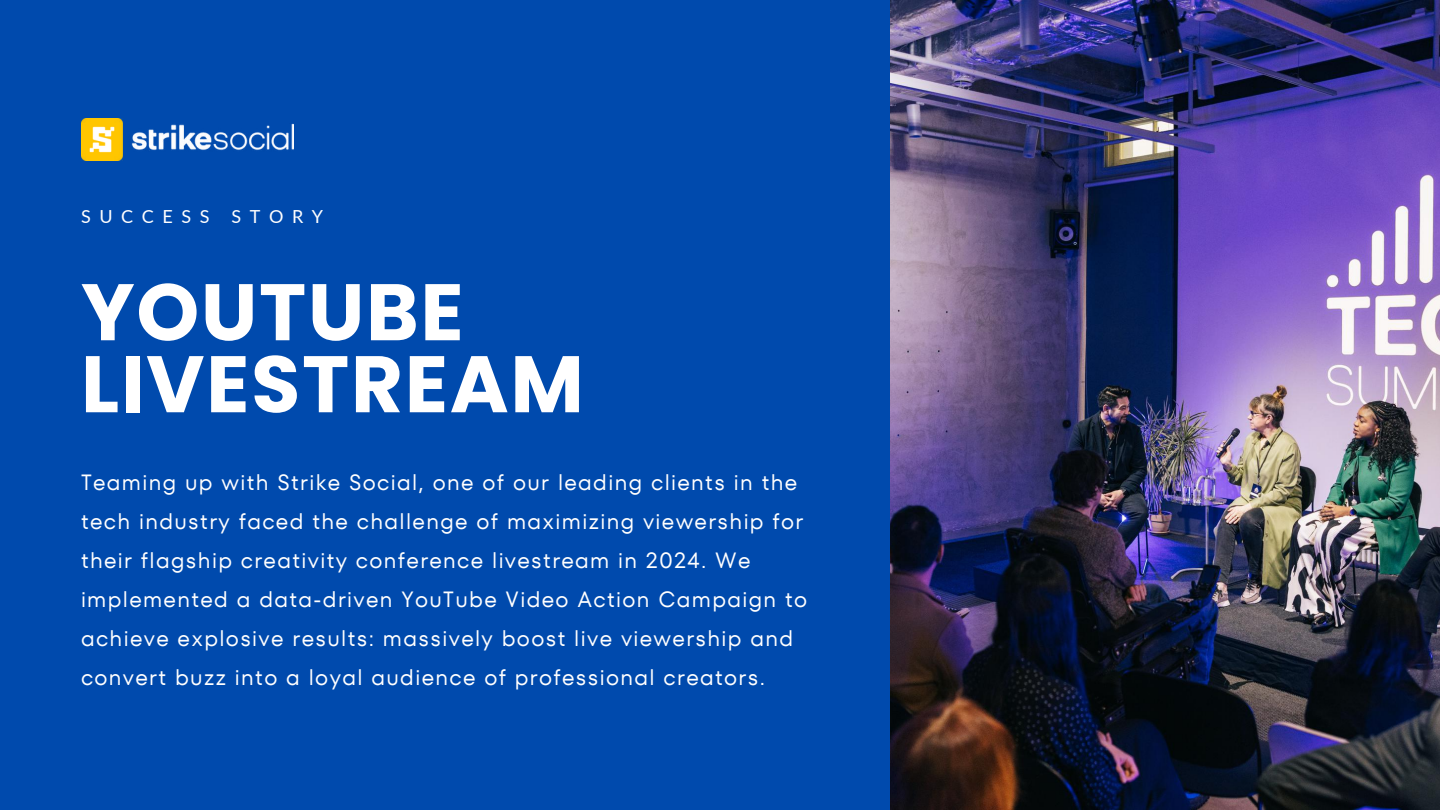
<style>
.page{position:relative;width:1440px;height:810px;background:#004aad}
.page>*{position:absolute;margin:0;border:0;box-sizing:border-box;transform-origin:0 0}
.t1{font:700 80px/72px "Poppins";letter-spacing:.02em;color:#fff}
.t2{font:22px/39px "TT Fors";letter-spacing:.06em;color:#fff}
.t3{font:18px "Lato";letter-spacing:.48em;color:#fff}
</style>
<div class="page">
<img style="left:81px;top:118px;width:213px;height:42px">
<img style="left:890px;top:0;width:550px;height:810px">
<p class="t3" style="left:81px;top:206px;width:244px">SUCCESS STORY</p>
<h1 class="t1" style="left:81px;top:276px;width:504px">YOUTUBE<br>LIVESTREAM</h1>
<p class="t2" style="left:81px;top:463px;width:728px">Teaming up with Strike Social, one of our leading clients in the tech industry faced the challenge of maximizing viewership for their flagship creativity conference livestream in 2024. We implemented a data-driven YouTube Video Action Campaign to achieve explosive results: massively boost live viewership and convert buzz into a loyal audience of professional creators.</p>
</div>
